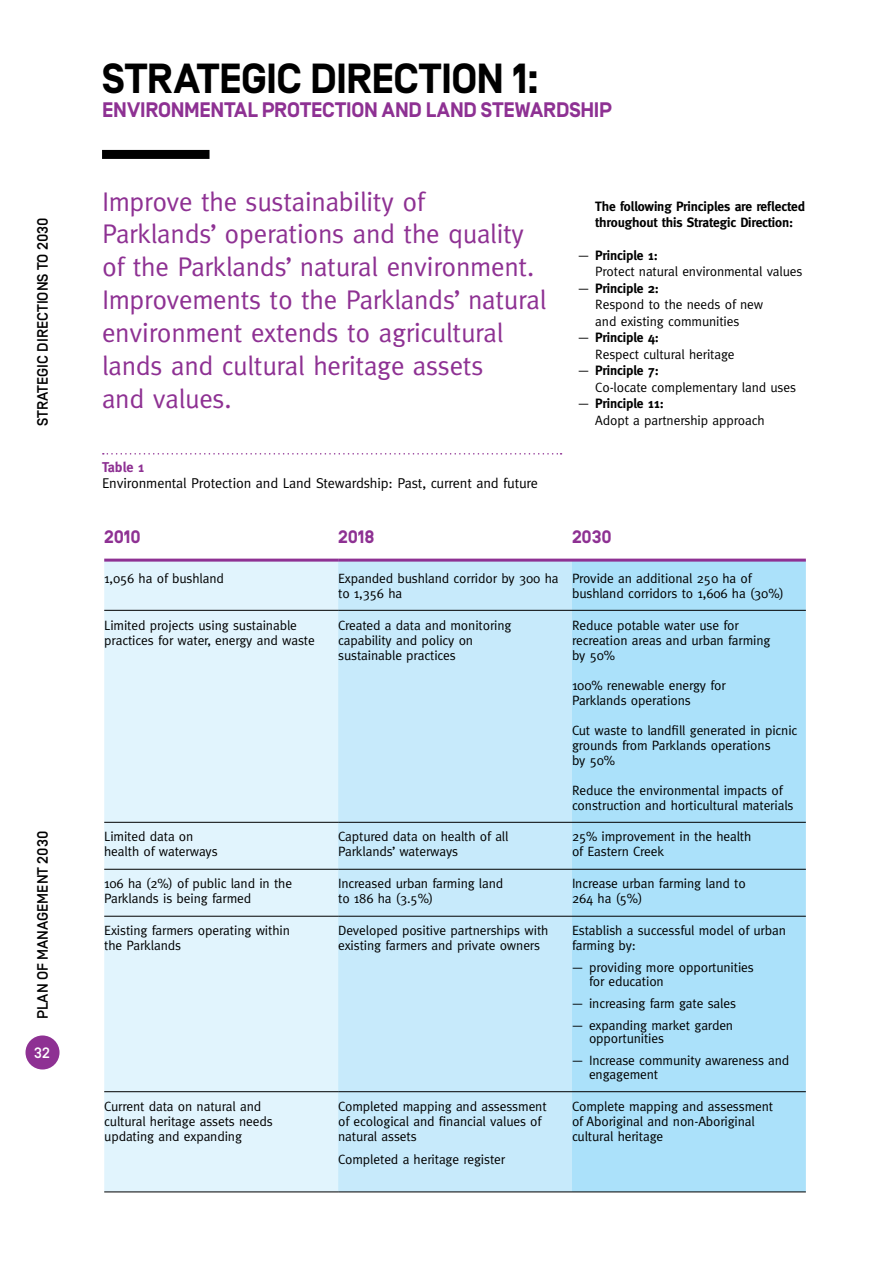
<style>
.page{position:relative;width:893px;height:1263px;background:#fff}
.page>*{position:absolute;margin:0;border:0;box-sizing:border-box;transform-origin:0 0}
.t1{font:700 42px "Simplon BP";letter-spacing:-.02em;color:#000}
.t2{font:27px/33px "Meta";letter-spacing:-.01em;color:#8e3193}
.t3{font:700 21px "Simplon BP";letter-spacing:-.005em;color:#8e3193}
.t4{font:700 18px "Simplon BP";letter-spacing:-.01em;color:#8e3193}
.t5{font:500 15px "Simplon BP";color:#000}
.t6{font:500 15px "Simplon BP";color:#fff}
.t7{font:14.25px "Meta";letter-spacing:-.01em;color:#000}
.t8{font:700 14.25px "Meta";letter-spacing:-.01em;color:#8e3193}
.t9{font:13.5px/15px "Meta";letter-spacing:-.01em;color:#000}
.t10{font:700 13.5px/16.5px "Meta";letter-spacing:-.01em;color:#000}
.s1{font-family:"Simplon BP Regular"}
.s2{font-weight:700}
</style>
<div class="page">
<div style="left:26px;top:1035px;width:34px;height:34px;background:#8e3193;border-radius:50%"></div>
<svg style="left:103px;top:453px;width:459px;height:2px"></svg>
<div style="left:104px;top:562px;width:234px;height:630px;background:#e1f4fd"></div>
<div style="left:338px;top:562px;width:234px;height:630px;background:#c7eafb"></div>
<div style="left:572px;top:562px;width:234px;height:630px;background:#abe1fa"></div>
<hr style="left:104px;top:610px;width:234px;height:1px;background:#000">
<hr style="left:338px;top:610px;width:234px;height:1px;background:#000">
<hr style="left:572px;top:610px;width:234px;height:1px;background:#000">
<hr style="left:104px;top:559px;width:234px;height:3px;background:#8e3193">
<hr style="left:338px;top:559px;width:234px;height:3px;background:#8e3193">
<hr style="left:572px;top:559px;width:234px;height:3px;background:#8e3193">
<hr style="left:104px;top:822px;width:234px;height:1px;background:#000">
<hr style="left:338px;top:822px;width:234px;height:1px;background:#000">
<hr style="left:572px;top:822px;width:234px;height:1px;background:#000">
<hr style="left:104px;top:869px;width:234px;height:1px;background:#000">
<hr style="left:338px;top:869px;width:234px;height:1px;background:#000">
<hr style="left:572px;top:869px;width:234px;height:1px;background:#000">
<hr style="left:104px;top:916px;width:234px;height:1px;background:#000">
<hr style="left:338px;top:916px;width:234px;height:1px;background:#000">
<hr style="left:572px;top:916px;width:234px;height:1px;background:#000">
<hr style="left:104px;top:1091px;width:234px;height:1px;background:#000">
<hr style="left:338px;top:1091px;width:234px;height:1px;background:#000">
<hr style="left:572px;top:1091px;width:234px;height:1px;background:#000">
<hr style="left:104px;top:1192px;width:234px;height:1px;background:#000">
<hr style="left:338px;top:1192px;width:234px;height:1px;background:#000">
<hr style="left:572px;top:1192px;width:234px;height:1px;background:#000">
<div style="left:107px;top:150px;width:98px;height:9px;background:#000"></div>
<p class="t5" style="left:34px;top:426px;width:211px;rotate:-90deg">STRATEGIC DIRECTIONS TO 2030</p>
<p class="t5" style="left:34px;top:1019px;width:190px;rotate:-90deg">PLAN OF MANAGEMENT 2030</p>
<p class="t6" style="left:34px;top:1044px;width:17px">32</p>
<h1 class="t1" style="left:102px;top:55px;width:439px">STRATEGIC DIRECTION 1:</h1>
<h3 class="t3" style="left:102px;top:98px;width:511px">ENVIRONMENTAL PROTECTION AND LAND STEWARDSHIP</h3>
<h2 class="t2" style="left:102px;top:184px;width:446px">Improve the sustainability of<br>Parklands’ operations and the quality of the Parklands’ natural environment.<br>Improvements to the Parklands’ natural environment extends to agricultural lands and cultural heritage assets<br>and values.</h2>
<p class="t10" style="left:595px;top:197px;width:211px">The following Principles are reflected throughout this Strategic Direction:</p>
<p class="t9" style="left:595px;top:247px;width:209px;line-height:16.5px;text-indent:-17px"><span class="s1">—</span> <span class="s2">Principle 1:<br></span>Protect natural environmental values</p>
<p class="t9" style="left:595px;top:280px;width:169px;line-height:16.5px;text-indent:-17px"><span class="s1">—</span> <span class="s2">Principle 2:<br></span>Respond to the needs of new and existing communities</p>
<p class="t9" style="left:595px;top:329px;width:141px;line-height:16.5px;text-indent:-17px"><span class="s1">—</span> <span class="s2">Principle 4:<br></span>Respect cultural heritage</p>
<p class="t9" style="left:595px;top:362px;width:202px;line-height:16.5px;text-indent:-17px"><span class="s1">—</span> <span class="s2">Principle 7:<br></span>Co-locate complementary land uses</p>
<p class="t9" style="left:595px;top:395px;width:171px;line-height:16.5px;text-indent:-17px"><span class="s1">—</span> <span class="s2">Principle 11:<br></span>Adopt a partnership approach</p>
<p class="t8" style="left:102px;top:458px;width:44px">Table 1</p>
<p class="t7" style="left:102px;top:475px;width:437px">Environmental Protection and Land Stewardship: Past, current and future</p>
<h3 class="t4" style="left:104px;top:527px;width:38px">2010</h3>
<h3 class="t4" style="left:338px;top:527px;width:38px">2018</h3>
<h3 class="t4" style="left:572px;top:527px;width:41px">2030</h3>
<p class="t9" style="left:104px;top:570px;width:121px">1,056 ha of bushland</p>
<p class="t9" style="left:338px;top:570px;width:222px">Expanded bushland corridor by 300 ha to 1,356 ha</p>
<p class="t9" style="left:572px;top:570px;width:213px">Provide an additional 250 ha of bushland corridors to 1,606 ha (30%)</p>
<p class="t9" style="left:104px;top:617px;width:212px">Limited projects using sustainable practices for water, energy and waste</p>
<p class="t9" style="left:338px;top:617px;width:175px">Created a data and monitoring capability and policy on sustainable practices</p>
<p class="t9" style="left:572px;top:617px;width:200px">Reduce potable water use for recreation areas and urban farming by 50%</p>
<p class="t9" style="left:572px;top:677px;width:155px">100% renewable energy for<br>Parklands operations</p>
<p class="t9" style="left:572px;top:722px;width:227px">Cut waste to landfill generated in picnic grounds from Parklands operations<br>by 50%</p>
<p class="t9" style="left:572px;top:782px;width:223px">Reduce the environmental impacts of construction and horticultural materials</p>
<p class="t9" style="left:104px;top:829px;width:115px">Limited data on health of waterways</p>
<p class="t9" style="left:338px;top:829px;width:172px">Captured data on health of all<br>Parklands’ waterways</p>
<p class="t9" style="left:572px;top:829px;width:181px">25% improvement in the health of Eastern Creek</p>
<p class="t9" style="left:104px;top:876px;width:189px">106 ha (2%) of public land in the<br>Parklands is being farmed</p>
<p class="t9" style="left:338px;top:876px;width:167px">Increased urban farming land to 186 ha (3.5%)</p>
<p class="t9" style="left:572px;top:876px;width:175px">Increase urban farming land to<br>264 ha (5%)</p>
<p class="t9" style="left:104px;top:923px;width:187px">Existing farmers operating within the Parklands</p>
<p class="t9" style="left:338px;top:923px;width:212px">Developed positive partnerships with existing farmers and private owners</p>
<p class="t9" style="left:572px;top:923px;width:215px">Establish a successful model of urban farming by:</p>
<p class="t9" style="left:589px;top:961px;width:166px;line-height:13.5px;text-indent:-17px"><span class="s1">—</span> providing more opportunities for education</p>
<p class="t9" style="left:572px;top:995px;width:166px"><span class="s1">—</span> increasing farm gate sales</p>
<p class="t9" style="left:589px;top:1018px;width:146px;line-height:13.5px;text-indent:-17px"><span class="s1">—</span> expanding market garden opportunities</p>
<p class="t9" style="left:589px;top:1054px;width:202px;line-height:13.5px;text-indent:-17px"><span class="s1">—</span> Increase community awareness and engagement</p>
<p class="t9" style="left:104px;top:1098px;width:170px">Current data on natural and cultural heritage assets needs updating and expanding</p>
<p class="t9" style="left:338px;top:1098px;width:210px">Completed mapping and assessment of ecological and financial values of natural assets</p>
<p class="t9" style="left:338px;top:1152px;width:169px">Completed a heritage register</p>
<p class="t9" style="left:572px;top:1098px;width:203px">Complete mapping and assessment of Aboriginal and non-Aboriginal cultural heritage</p>
</div>
